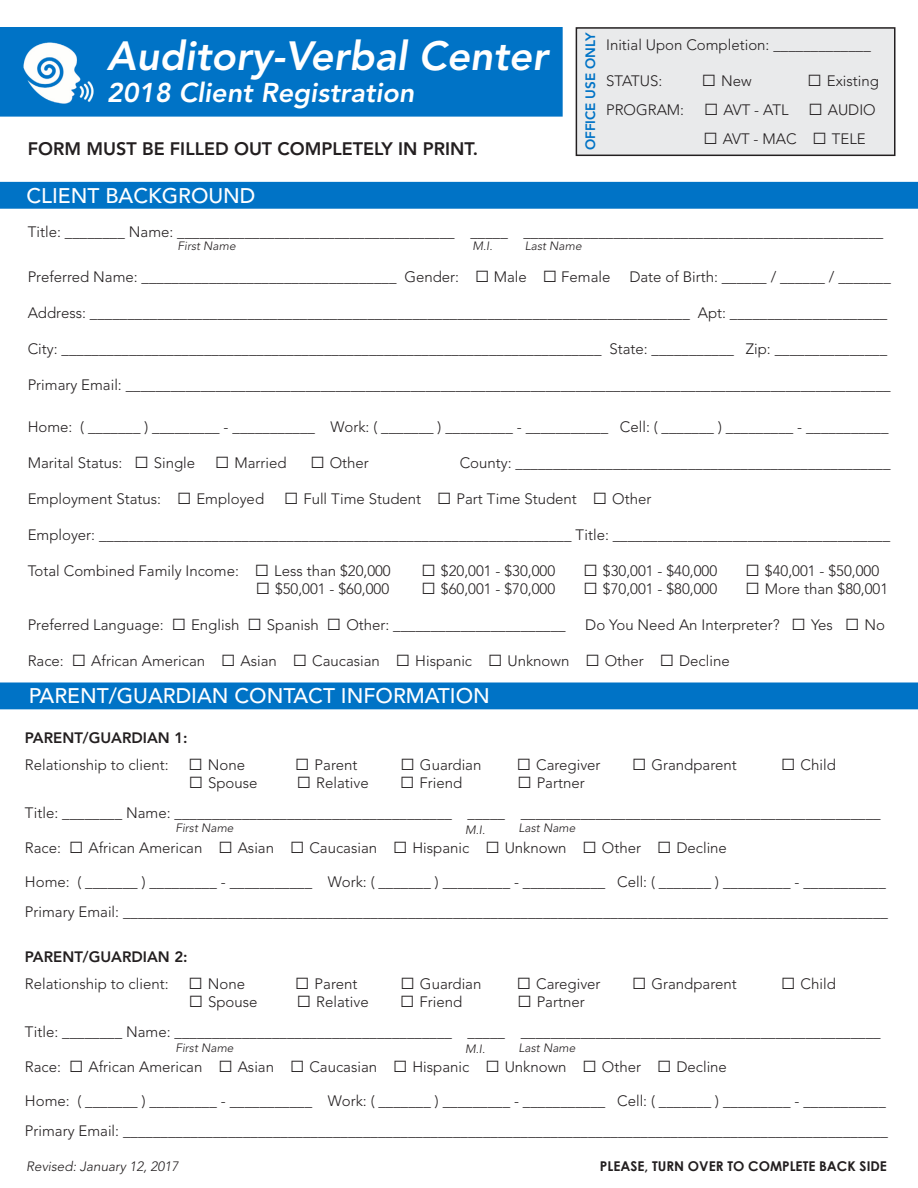
<style>
.page{position:relative;width:918px;height:1188px;background:#fff}
.page>*{position:absolute;margin:0;border:0;box-sizing:border-box;transform-origin:0 0}
.t1{font:italic 800 40.5px "Avenir LT Std";color:#fff}
.t2{font:italic 800 27px "Avenir LT Std";color:#fff}
.t3{font:500 21px "Avenir LT Std";color:#fff}
.t4{font:800 18px "Avenir LT Std";color:#231f20}
.t5{font:300 15px "Avenir LT Std";color:#231f20}
.t6{font:800 15px "Avenir LT Std";color:#231f20}
.t7{font:700 13.5px "Century Gothic";color:#231f20}
.t8{font:italic 300 13.5px "Avenir LT Std";color:#231f20}
.t9{font:800 13.5px "Avenir LT Std";color:#0073c6}
.t10{font:italic 300 12px "Avenir LT Std";color:#231f20}
.s1{font-family:"Tahoma";font-weight:400}
</style>
<div class="page">
<div style="left:0;top:27px;width:563px;height:90px;background:#0073c6"></div>
<div style="left:0;top:182px;width:918px;height:27px;background:#0073c6"></div>
<div style="left:576px;top:28px;width:319px;height:127px;background:#e9eaeb"></div>
<div style="left:576px;top:27px;width:320px;height:129px;border:2px solid #231f20"></div>
<img style="left:22px;top:35px;width:73px;height:73px">
<div style="left:0;top:682px;width:918px;height:27px;background:#0073c6"></div>
<p class="t9" style="left:583px;top:150px;width:120px;rotate:-90deg">OFFICE USE ONLY</p>
<p class="t5" style="left:606px;top:36px;width:266px">Initial Upon Completion: _____________</p>
<p class="t5" style="left:606px;top:72px;width:58px">STATUS:</p>
<p class="t5" style="left:701px;top:72px;width:52px"><span class="s1">☐</span> New</p>
<p class="t5" style="left:807px;top:72px;width:73px"><span class="s1">☐</span> Existing</p>
<p class="t5" style="left:606px;top:101px;width:80px">PROGRAM:</p>
<p class="t5" style="left:704px;top:101px;width:86px"><span class="s1">☐</span> AVT - ATL</p>
<p class="t5" style="left:808px;top:101px;width:69px"><span class="s1">☐</span> AUDIO</p>
<p class="t5" style="left:703px;top:130px;width:164px"><span class="s1">☐</span> AVT - MAC <span class="s1">☐</span> TELE</p>
<p class="t1" style="left:107px;top:32px;width:443px">Auditory-Verbal Center</p>
<p class="t2" style="left:107px;top:77px;width:309px">2018 Client Registration</p>
<p class="t4" style="left:28px;top:138px;width:452px">FORM MUST BE FILLED OUT COMPLETELY IN PRINT.</p>
<p class="t3" style="left:26px;top:184px;width:231px">CLIENT BACKGROUND</p>
<p class="t5" style="left:28px;top:223px;width:857px">Title: ________ Name: _____________________________________ _____ ________________________________________________</p>
<p class="t5" style="left:28px;top:268px;width:584px">Preferred Name: __________________________________ Gender: <span class="s1">☐</span> Male <span class="s1">☐</span> Female</p>
<p class="t5" style="left:629px;top:268px;width:263px">Date of Birth: ______ / ______ / _______</p>
<p class="t5" style="left:28px;top:304px;width:861px">Address: ________________________________________________________________________________ Apt: _____________________</p>
<p class="t5" style="left:28px;top:340px;width:861px">City: ________________________________________________________________________ State: ___________ Zip: _______________</p>
<p class="t5" style="left:28px;top:376px;width:865px">Primary Email: ______________________________________________________________________________________________________</p>
<p class="t5" style="left:28px;top:418px;width:862px">Home: ( _______ ) _________ - ___________ Work: ( _______ ) _________ - ___________ Cell: ( _______ ) _________ - ___________</p>
<p class="t5" style="left:28px;top:454px;width:169px">Marital Status: <span class="s1">☐</span> Single</p>
<p class="t5" style="left:215px;top:454px;width:73px"><span class="s1">☐</span> Married</p>
<p class="t5" style="left:310px;top:454px;width:60px"><span class="s1">☐</span> Other</p>
<p class="t5" style="left:460px;top:454px;width:432px">County: __________________________________________________</p>
<p class="t5" style="left:28px;top:490px;width:238px">Employment Status: <span class="s1">☐</span> Employed</p>
<p class="t5" style="left:284px;top:490px;width:369px"><span class="s1">☐</span> Full Time Student <span class="s1">☐</span> Part Time Student <span class="s1">☐</span> Other</p>
<p class="t5" style="left:28px;top:526px;width:864px">Employer: _______________________________________________________________ Title: _____________________________________</p>
<p class="t5" style="left:28px;top:562px;width:365px">Total Combined Family Income: <span class="s1">☐</span> Less than $20,000</p>
<p class="t5" style="left:421px;top:562px;width:135px"><span class="s1">☐</span> $20,001 - $30,000</p>
<p class="t5" style="left:583px;top:562px;width:135px"><span class="s1">☐</span> $30,001 - $40,000</p>
<p class="t5" style="left:745px;top:562px;width:135px"><span class="s1">☐</span> $40,001 - $50,000</p>
<p class="t5" style="left:255px;top:580px;width:135px"><span class="s1">☐</span> $50,001 - $60,000</p>
<p class="t5" style="left:421px;top:580px;width:135px"><span class="s1">☐</span> $60,001 - $70,000</p>
<p class="t5" style="left:583px;top:580px;width:135px"><span class="s1">☐</span> $70,001 - $80,000</p>
<p class="t5" style="left:745px;top:580px;width:144px"><span class="s1">☐</span> More than $80,001</p>
<p class="t5" style="left:28px;top:616px;width:540px">Preferred Language: <span class="s1">☐</span> English <span class="s1">☐</span> Spanish <span class="s1">☐</span> Other: _______________________</p>
<p class="t5" style="left:585px;top:616px;width:301px">Do You Need An Interpreter? <span class="s1">☐</span> Yes <span class="s1">☐</span> No</p>
<p class="t5" style="left:28px;top:652px;width:704px">Race: <span class="s1">☐</span> African American <span class="s1">☐</span> Asian <span class="s1">☐</span> Caucasian <span class="s1">☐</span> Hispanic <span class="s1">☐</span> Unknown <span class="s1">☐</span> Other <span class="s1">☐</span> Decline</p>
<p class="t10" style="left:178px;top:239px;width:60px">First Name</p>
<p class="t10" style="left:473px;top:239px;width:22px">M.I.</p>
<p class="t10" style="left:525px;top:239px;width:58px">Last Name</p>
<p class="t3" style="left:29px;top:684px;width:463px">PARENT/GUARDIAN CONTACT INFORMATION</p>
<p class="t6" style="left:25px;top:729px;width:164px">PARENT/GUARDIAN 1:</p>
<p class="t5" style="left:25px;top:756px;width:145px">Relationship to client:</p>
<p class="t5" style="left:188px;top:756px;width:58px"><span class="s1">☐</span> None</p>
<p class="t5" style="left:295px;top:756px;width:64px"><span class="s1">☐</span> Parent</p>
<p class="t5" style="left:400px;top:756px;width:83px"><span class="s1">☐</span> Guardian</p>
<p class="t5" style="left:517px;top:756px;width:86px"><span class="s1">☐</span> Caregiver</p>
<p class="t5" style="left:632px;top:756px;width:106px"><span class="s1">☐</span> Grandparent</p>
<p class="t5" style="left:781px;top:756px;width:56px"><span class="s1">☐</span> Child</p>
<p class="t5" style="left:188px;top:774px;width:71px"><span class="s1">☐</span> Spouse</p>
<p class="t5" style="left:297px;top:774px;width:74px"><span class="s1">☐</span> Relative</p>
<p class="t5" style="left:400px;top:774px;width:64px"><span class="s1">☐</span> Friend</p>
<p class="t5" style="left:517px;top:774px;width:69px"><span class="s1">☐</span> Partner</p>
<p class="t5" style="left:25px;top:804px;width:857px">Title: ________ Name: _____________________________________ _____ ________________________________________________</p>
<p class="t5" style="left:25px;top:839px;width:704px">Race: <span class="s1">☐</span> African American <span class="s1">☐</span> Asian <span class="s1">☐</span> Caucasian <span class="s1">☐</span> Hispanic <span class="s1">☐</span> Unknown <span class="s1">☐</span> Other <span class="s1">☐</span> Decline</p>
<p class="t5" style="left:25px;top:873px;width:862px">Home: ( _______ ) _________ - ___________ Work: ( _______ ) _________ - ___________ Cell: ( _______ ) _________ - ___________</p>
<p class="t5" style="left:25px;top:903px;width:865px">Primary Email: ______________________________________________________________________________________________________</p>
<p class="t6" style="left:25px;top:948px;width:164px">PARENT/GUARDIAN 2:</p>
<p class="t5" style="left:25px;top:975px;width:145px">Relationship to client:</p>
<p class="t5" style="left:188px;top:975px;width:58px"><span class="s1">☐</span> None</p>
<p class="t5" style="left:295px;top:975px;width:64px"><span class="s1">☐</span> Parent</p>
<p class="t5" style="left:400px;top:975px;width:83px"><span class="s1">☐</span> Guardian</p>
<p class="t5" style="left:517px;top:975px;width:86px"><span class="s1">☐</span> Caregiver</p>
<p class="t5" style="left:632px;top:975px;width:106px"><span class="s1">☐</span> Grandparent</p>
<p class="t5" style="left:781px;top:975px;width:56px"><span class="s1">☐</span> Child</p>
<p class="t5" style="left:188px;top:993px;width:71px"><span class="s1">☐</span> Spouse</p>
<p class="t5" style="left:297px;top:993px;width:74px"><span class="s1">☐</span> Relative</p>
<p class="t5" style="left:400px;top:993px;width:64px"><span class="s1">☐</span> Friend</p>
<p class="t5" style="left:517px;top:993px;width:69px"><span class="s1">☐</span> Partner</p>
<p class="t5" style="left:25px;top:1023px;width:857px">Title: ________ Name: _____________________________________ _____ ________________________________________________</p>
<p class="t5" style="left:25px;top:1058px;width:704px">Race: <span class="s1">☐</span> African American <span class="s1">☐</span> Asian <span class="s1">☐</span> Caucasian <span class="s1">☐</span> Hispanic <span class="s1">☐</span> Unknown <span class="s1">☐</span> Other <span class="s1">☐</span> Decline</p>
<p class="t5" style="left:25px;top:1092px;width:862px">Home: ( _______ ) _________ - ___________ Work: ( _______ ) _________ - ___________ Cell: ( _______ ) _________ - ___________</p>
<p class="t5" style="left:25px;top:1122px;width:865px">Primary Email: ______________________________________________________________________________________________________</p>
<p class="t10" style="left:175px;top:821px;width:60px">First Name</p>
<p class="t10" style="left:465px;top:822px;width:22px">M.I.</p>
<p class="t10" style="left:519px;top:821px;width:58px">Last Name</p>
<p class="t10" style="left:175px;top:1040px;width:60px">First Name</p>
<p class="t10" style="left:465px;top:1042px;width:22px">M.I.</p>
<p class="t10" style="left:519px;top:1040px;width:58px">Last Name</p>
<p class="t8" style="left:26px;top:1159px;width:154px">Revised: January 12, 2017</p>
<p class="t7" style="left:600px;top:1156px;width:288px">PLEASE, TURN OVER TO COMPLETE BACK SIDE</p>
</div>
